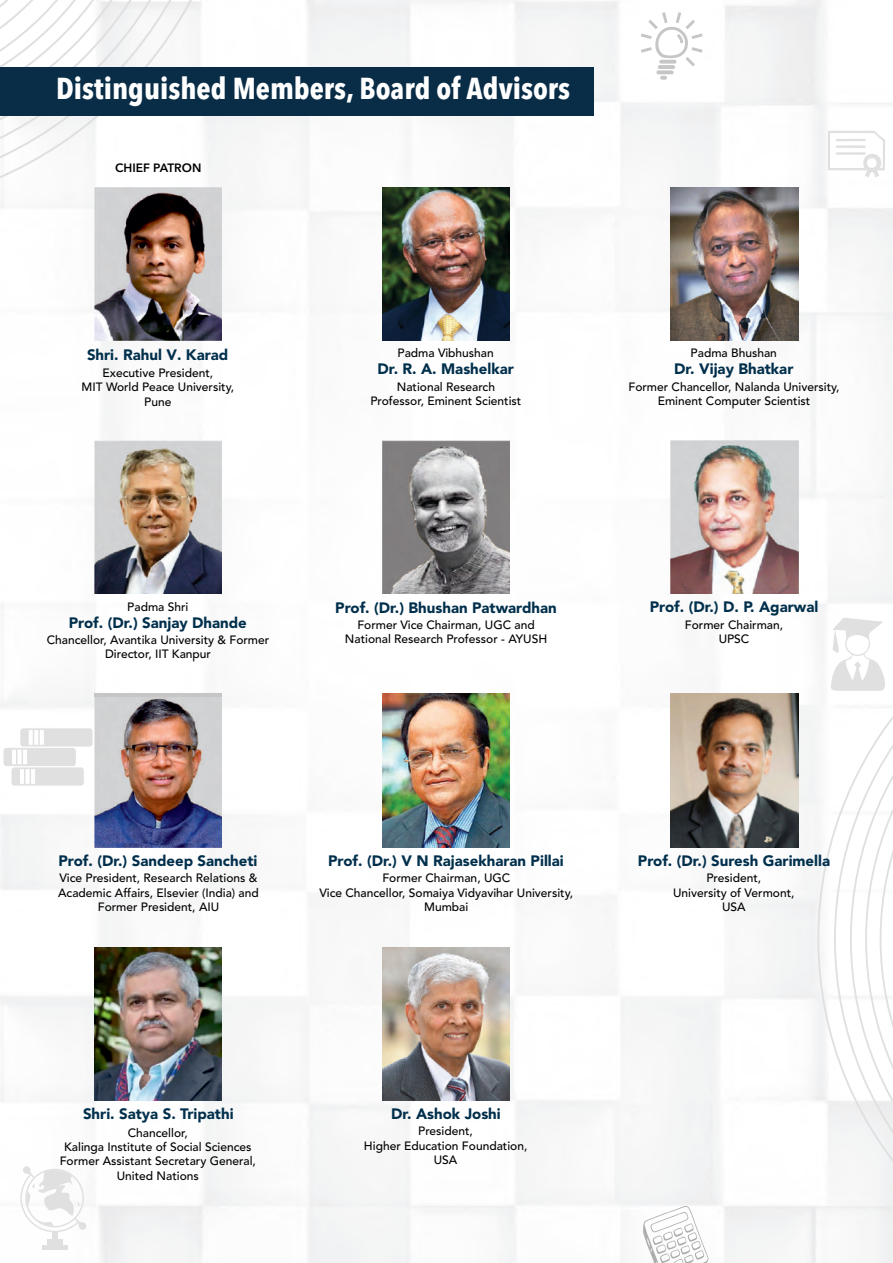
<style>
.page{position:relative;width:893px;height:1263px;background:#fff}
.page>*{position:absolute;margin:0;border:0;box-sizing:border-box;transform-origin:0 0}
.t1{font:700 condensed 30px "Avenir Next LT Pro";color:#fff}
.t2{font:900 15px "Avenir";color:#002f4c}
.t3{font:500 12px/14.2px "Avenir";color:#000;text-align:center}
.t4{font:600 12px "Avenir Next";color:#000}
</style>
<div class="page">
<img style="left:0;top:0;width:893px;height:1263px">
<svg style="left:0;top:0;width:239px;height:212px"></svg>
<svg style="left:817px;top:571px;width:76px;height:692px"></svg>
<svg style="left:830px;top:617px;width:60px;height:74px"></svg>
<svg style="left:828px;top:129px;width:57px;height:49px"></svg>
<svg style="left:641px;top:12px;width:62px;height:54px"></svg>
<svg style="left:659px;top:60px;width:17px;height:4px"></svg>
<hr style="left:658px;top:65px;width:17px;height:4px;background:#c6c6c6;border-radius:2px">
<svg style="left:656px;top:70px;width:18px;height:4px"></svg>
<svg style="left:660px;top:76px;width:7px;height:4px"></svg>
<div style="left:47px;top:1239px;width:15px;height:6px;background:#e0e0e0"></div>
<div style="left:52px;top:1231px;width:6px;height:8px;background:#e0e0e0"></div>
<div style="left:42px;top:1245px;width:26px;height:5px;background:#e0e0e0"></div>
<svg style="left:20px;top:1166px;width:66px;height:66px"></svg>
<svg style="left:643px;top:1206px;width:66px;height:57px"></svg>
<div style="left:4px;top:748px;width:72px;height:18px;background:#e0e0e0;border-radius:3px"></div>
<hr style="left:12px;top:749px;width:4px;height:15px;background:#fff">
<div style="left:17px;top:749px;width:5px;height:15px;background:#fff"></div>
<hr style="left:23px;top:749px;width:4px;height:15px;background:#fff">
<div style="left:12px;top:767px;width:72px;height:19px;background:#e0e0e0;border-radius:3px"></div>
<hr style="left:20px;top:769px;width:4px;height:15px;background:#fff">
<svg style="left:26px;top:769px;width:4px;height:15px"></svg>
<hr style="left:31px;top:769px;width:4px;height:15px;background:#fff">
<div style="left:20px;top:728px;width:73px;height:18px;background:#e0e0e0;border-radius:3px"></div>
<hr style="left:29px;top:730px;width:4px;height:15px;background:#fff">
<hr style="left:34px;top:730px;width:4px;height:15px;background:#fff">
<hr style="left:40px;top:730px;width:4px;height:15px;background:#fff">
<div style="left:0;top:67px;width:594px;height:48px;background:#0a2d47"></div>
<img style="left:382px;top:188px;width:128px;height:153px">
<img style="left:670px;top:188px;width:128px;height:153px">
<img style="left:94px;top:441px;width:128px;height:153px">
<img style="left:382px;top:441px;width:128px;height:153px">
<img style="left:670px;top:441px;width:128px;height:153px">
<div style="left:94px;top:694px;width:128px;height:153px;background:linear-gradient(to right,#c6c6c6,#c6c6c6)"></div>
<img style="left:94px;top:698px;width:128px;height:149px">
<img style="left:383px;top:947px;width:127px;height:153px">
<img style="left:382px;top:694px;width:128px;height:153px">
<img style="left:670px;top:694px;width:128px;height:153px">
<img style="left:94px;top:947px;width:128px;height:153px">
<img style="left:94px;top:188px;width:128px;height:153px">
<h1 class="t1" style="left:56px;top:77px;width:515px">Distinguished Members, Board of Advisors</h1>
<p class="t4" style="left:115px;top:160px;width:88px">CHIEF PATRON</p>
<p class="t2" style="left:87px;top:345px;width:143px">Shri. Rahul V. Karad</p>
<p class="t3" style="left:82px;top:366px;width:154px">Executive President,<br>MIT World Peace University,<br>Pune</p>
<p class="t3" style="left:398px;top:346px;width:98px">Padma Vibhushan</p>
<p class="t2" style="left:378px;top:359px;width:138px">Dr. R. A. Mashelkar</p>
<p class="t3" style="left:370px;top:380px;width:152px">National Research<br>Professor, Eminent Scientist</p>
<p class="t3" style="left:691px;top:346px;width:88px">Padma Bhushan</p>
<p class="t2" style="left:674px;top:359px;width:121px">Dr. Vijay Bhatkar</p>
<p class="t3" style="left:628px;top:380px;width:213px">Former Chancellor, Nalanda University,<br>Eminent Computer Scientist</p>
<p class="t2" style="left:335px;top:598px;width:223px">Prof. (Dr.) Bhushan Patwardhan</p>
<p class="t3" style="left:127px;top:599px;width:63px">Padma Shri</p>
<p class="t2" style="left:69px;top:613px;width:180px">Prof. (Dr.) Sanjay Dhande</p>
<p class="t3" style="left:345px;top:618px;width:204px">Former Vice Chairman, UGC and<br>National Research Professor - AYUSH</p>
<p class="t3" style="left:47px;top:633px;width:224px">Chancellor, Avantika University &amp; Former<br>Director, IIT Kanpur</p>
<p class="t2" style="left:650px;top:597px;width:170px">Prof. (Dr.) D. P. Agarwal</p>
<p class="t3" style="left:685px;top:617px;width:100px">Former Chairman,<br>UPSC</p>
<p class="t2" style="left:58px;top:851px;width:200px">Prof. (Dr.) Sandeep Sancheti</p>
<p class="t3" style="left:58px;top:871px;width:202px">Vice President, Research Relations &amp;<br>Academic Affairs, Elsevier (India) and<br>Former President, AIU</p>
<p class="t2" style="left:328px;top:851px;width:237px">Prof. (Dr.) V N Rajasekharan Pillai</p>
<p class="t3" style="left:319px;top:871px;width:255px">Former Chairman, UGC<br>Vice Chancellor, Somaiya Vidyavihar University,<br>Mumbai</p>
<p class="t2" style="left:638px;top:851px;width:194px">Prof. (Dr.) Suresh Garimella</p>
<p class="t3" style="left:673px;top:871px;width:123px">President,<br>University of Vermont,<br>USA</p>
<p class="t2" style="left:83px;top:1104px;width:152px">Shri. Satya S. Tripathi</p>
<p class="t3" style="left:60px;top:1125px;width:198px">Chancellor,<br>Kalinga Institute of Social Sciences<br>Former Assistant Secretary General,<br>United Nations</p>
<p class="t2" style="left:391px;top:1104px;width:111px">Dr. Ashok Joshi</p>
<p class="t3" style="left:364px;top:1124px;width:165px">President,<br>Higher Education Foundation,<br>USA</p>
</div>
